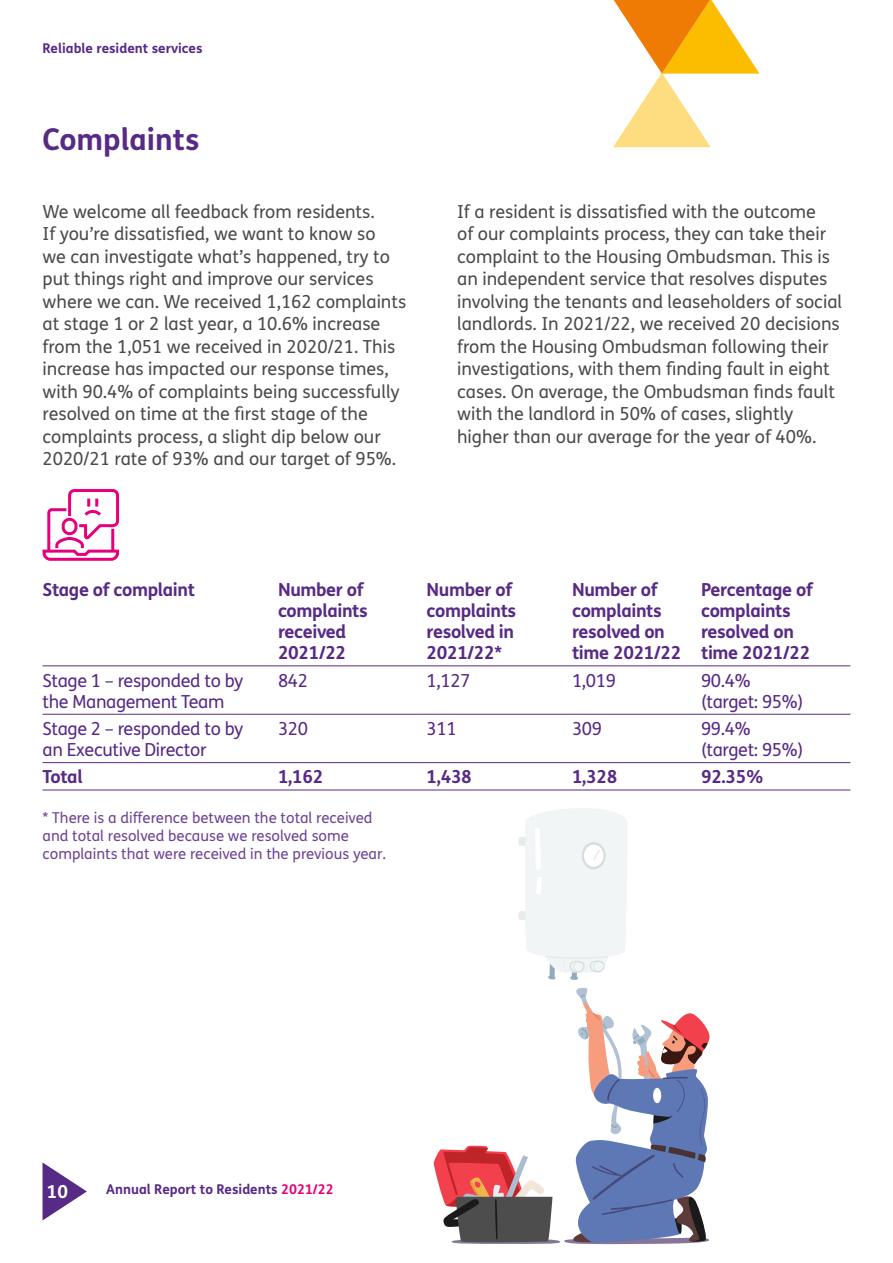
<style>
.page{position:relative;width:893px;height:1263px;background:#fff}
.page>*{position:absolute;margin:0;border:0;box-sizing:border-box;transform-origin:0 0}
.t1{font:700 30px "FS Me";color:#572a86}
.t2{font:18px/22.5px "FS Me";color:#4a4a49}
.t3{font:700 18px "FS Me";letter-spacing:-.02em;color:#572a86}
.t4{font:18px "FS Me";letter-spacing:-.02em;color:#572a86}
.t5{font:700 18px "FS Me";color:#fff}
.t6{font:15px/18px "FS Me";color:#6d4394}
.t7{font:700 13.5px "FS Me";color:#572a86}
.s1{color:#e6007c}
</style>
<div class="page">
<svg style="left:43px;top:1163px;width:44px;height:57px"></svg>
<hr style="left:43px;top:665px;width:807px;height:1px;background:#572a86">
<hr style="left:43px;top:714px;width:807px;height:1px;background:#572a86">
<hr style="left:43px;top:762px;width:807px;height:1px;background:#572a86">
<hr style="left:43px;top:790px;width:807px;height:1px;background:#572a86">
<svg style="left:42px;top:489px;width:78px;height:72px"></svg>
<svg style="left:613px;top:0;width:146px;height:147px"></svg>
<svg style="left:433px;top:987px;width:277px;height:257px"></svg>
<svg style="left:518px;top:808px;width:109px;height:172px"></svg>
<p class="t7" style="left:43px;top:37px;width:162px">Reliable resident services</p>
<h1 class="t1" style="left:43px;top:116px;width:158px">Complaints</h1>
<p class="t2" style="left:43px;top:200px;width:365px">We welcome all feedback from residents.<br>If you’re dissatisfied, we want to know so<br>we can investigate what’s happened, try to put things right and improve our services where we can. We received 1,162 complaints at stage 1 or 2 last year, a 10.6% increase from the 1,051 we received in 2020/21. This increase has impacted our response times, with 90.4% of complaints being successfully resolved on time at the first stage of the complaints process, a slight dip below our 2020/21 rate of 93% and our target of 95%.</p>
<p class="t2" style="left:457px;top:200px;width:386px">If a resident is dissatisfied with the outcome<br>of our complaints process, they can take their complaint to the Housing Ombudsman. This is an independent service that resolves disputes involving the tenants and leaseholders of social landlords. In 2021/22, we received 20 decisions from the Housing Ombudsman following their investigations, with them finding fault in eight cases. On average, the Ombudsman finds fault with the landlord in 50% of cases, slightly higher than our average for the year of 40%.</p>
<p class="t3" style="left:43px;top:576px;width:154px">Stage of complaint</p>
<p class="t3" style="left:278px;top:576px;width:87px">Number of</p>
<p class="t3" style="left:427px;top:576px;width:87px">Number of</p>
<p class="t3" style="left:572px;top:576px;width:87px">Number of</p>
<p class="t3" style="left:701px;top:576px;width:113px">Percentage of</p>
<p class="t3" style="left:278px;top:597px;width:91px">complaints</p>
<p class="t3" style="left:427px;top:597px;width:91px">complaints</p>
<p class="t3" style="left:572px;top:597px;width:91px">complaints</p>
<p class="t3" style="left:701px;top:597px;width:91px">complaints</p>
<p class="t3" style="left:278px;top:618px;width:70px">received</p>
<p class="t3" style="left:427px;top:618px;width:89px">resolved in</p>
<p class="t3" style="left:572px;top:618px;width:94px">resolved on</p>
<p class="t3" style="left:701px;top:618px;width:94px">resolved on</p>
<p class="t3" style="left:278px;top:639px;width:70px">2021/22</p>
<p class="t3" style="left:427px;top:639px;width:77px">2021/22*</p>
<p class="t3" style="left:572px;top:639px;width:240px">time 2021/22 time 2021/22</p>
<p class="t4" style="left:43px;top:668px;width:202px">Stage 1 – responded to by</p>
<p class="t4" style="left:278px;top:668px;width:32px">842</p>
<p class="t4" style="left:427px;top:668px;width:45px">1,127</p>
<p class="t4" style="left:572px;top:668px;width:45px">1,019</p>
<p class="t4" style="left:701px;top:668px;width:51px">90.4%</p>
<p class="t4" style="left:43px;top:689px;width:183px">the Management Team</p>
<p class="t4" style="left:701px;top:689px;width:104px">(target: 95%)</p>
<p class="t4" style="left:43px;top:716px;width:202px">Stage 2 – responded to by</p>
<p class="t4" style="left:278px;top:716px;width:32px">320</p>
<p class="t4" style="left:427px;top:716px;width:32px">311</p>
<p class="t4" style="left:572px;top:716px;width:32px">309</p>
<p class="t4" style="left:701px;top:716px;width:51px">99.4%</p>
<p class="t4" style="left:43px;top:737px;width:165px">an Executive Director</p>
<p class="t4" style="left:701px;top:737px;width:104px">(target: 95%)</p>
<p class="t3" style="left:43px;top:763px;width:42px">Total</p>
<p class="t3" style="left:278px;top:763px;width:47px">1,162</p>
<p class="t3" style="left:427px;top:763px;width:47px">1,438</p>
<p class="t3" style="left:572px;top:763px;width:47px">1,328</p>
<p class="t3" style="left:701px;top:763px;width:64px">92.35%</p>
<p class="t6" style="left:43px;top:809px;width:345px">* There is a difference between the total received and total resolved because we resolved some complaints that were received in the previous year.</p>
<p class="t5" style="left:47px;top:1177px;width:23px">10</p>
<p class="t7" style="left:106px;top:1179px;width:229px">Annual Report to Residents <span class="s1">2021/22</span></p>
</div>
